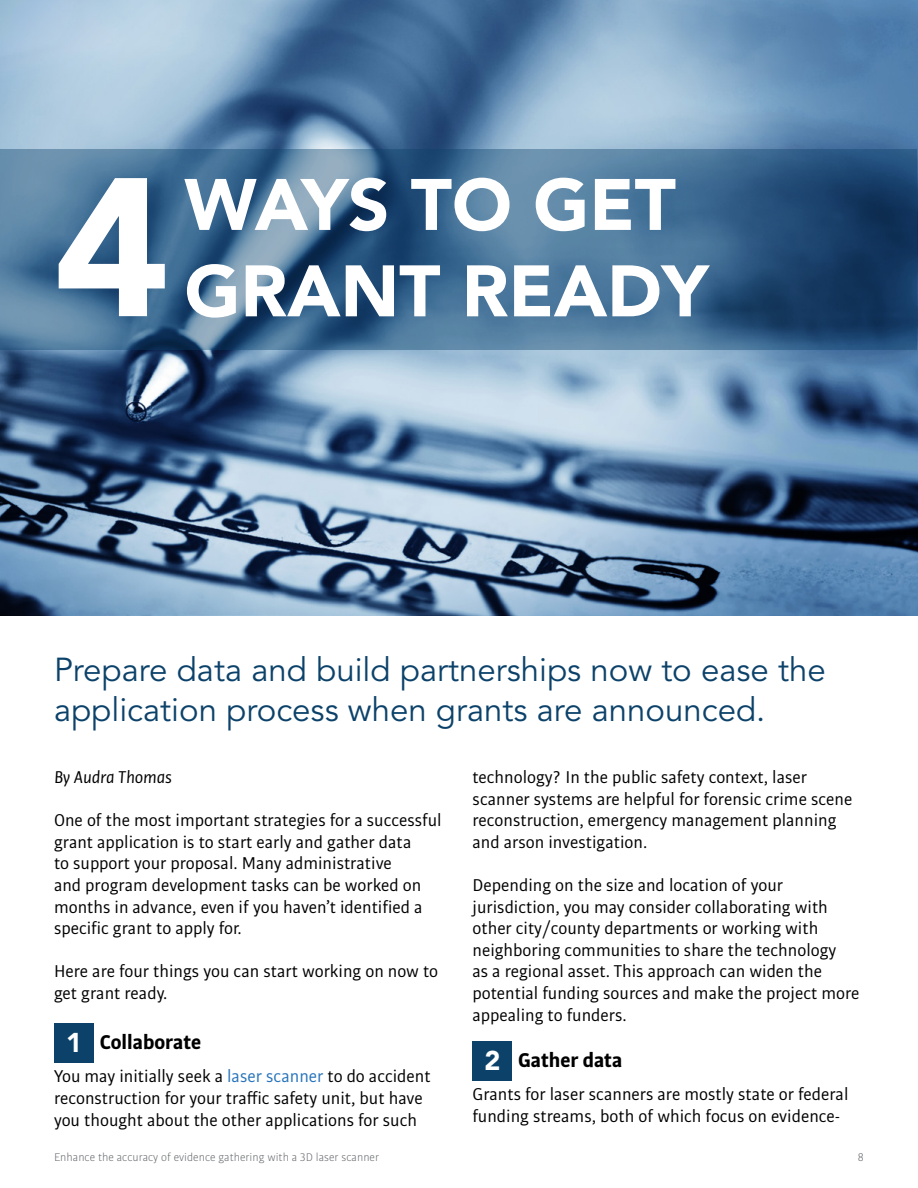
<style>
.page{position:relative;width:918px;height:1188px;background:#fff}
.page>*{position:absolute;margin:0;border:0;box-sizing:border-box;transform-origin:0 0}
.t1{font:900 195px "Avenir LT Std";color:#fff}
.t2{font:900 72px/86.4px "Avenir LT Std";color:#fff}
.t3{font:33px/39.6px "Avenir LT Std";color:#0c426a}
.t4{font:900 27px "Avenir LT Std";color:#fff}
.t5{font:700 21px "Bulo";color:#000}
.t6{font:18px/21.6px "Bulo";color:#000}
.t7{font:italic 18px "Bulo";color:#000}
.t8{font:300 12px "Bulo";color:#63666a}
.s1{color:#2773ba}
</style>
<div class="page">
<img style="left:0;top:0;width:918px;height:615px">
<svg style="left:0;top:149px;width:917px;height:201px;background:#3f688d"></svg>
<div style="left:54px;top:1023px;width:40px;height:40px;background:#0c426a"></div>
<div style="left:472px;top:1041px;width:40px;height:40px;background:#0c426a"></div>
<h1 class="t1" style="left:54px;top:130px;width:117px">4</h1>
<h2 class="t2" style="left:184px;top:161px;width:526px">WAYS TO GET<br>GRANT READY</h2>
<h3 class="t3" style="left:54px;top:651px;width:773px">Prepare data and build partnerships now to ease the application process when grants are announced.</h3>
<p class="t7" style="left:54px;top:766px;width:120px">By Audra Thomas</p>
<p class="t6" style="left:54px;top:809px;width:389px">One of the most important strategies for a successful grant application is to start early and gather data<br>to support your proposal. Many administrative<br>and program development tasks can be worked on months in advance, even if you haven’t identified a specific grant to apply for.</p>
<p class="t6" style="left:54px;top:960px;width:386px">Here are four things you can start working on now to get grant ready.</p>
<p class="t5" style="left:100px;top:1029px;width:103px">Collaborate</p>
<p class="t6" style="left:54px;top:1065px;width:378px">You may initially seek a <span class="s1">laser scanner</span> to do accident reconstruction for your traffic safety unit, but have you thought about the other applications for such</p>
<p class="t6" style="left:472px;top:766px;width:381px">technology? In the public safety context, laser scanner systems are helpful for forensic crime scene reconstruction, emergency management planning and arson investigation.</p>
<p class="t6" style="left:472px;top:874px;width:389px">Depending on the size and location of your jurisdiction, you may consider collaborating with other city/county departments or working with neighboring communities to share the technology<br>as a regional asset. This approach can widen the potential funding sources and make the project more appealing to funders.</p>
<p class="t5" style="left:518px;top:1047px;width:106px">Gather data</p>
<p class="t6" style="left:472px;top:1083px;width:377px">Grants for laser scanners are mostly state or federal funding streams, both of which focus on evidence-</p>
<h3 class="t4" style="left:66px;top:1026px;width:17px">1</h3>
<h3 class="t4" style="left:485px;top:1044px;width:17px">2</h3>
<p class="t8" style="left:54px;top:1150px;width:327px">Enhance the accuracy of evidence gathering with a 3D laser scanner</p>
<p class="t8" style="left:858px;top:1150px;width:8px">8</p>
</div>
